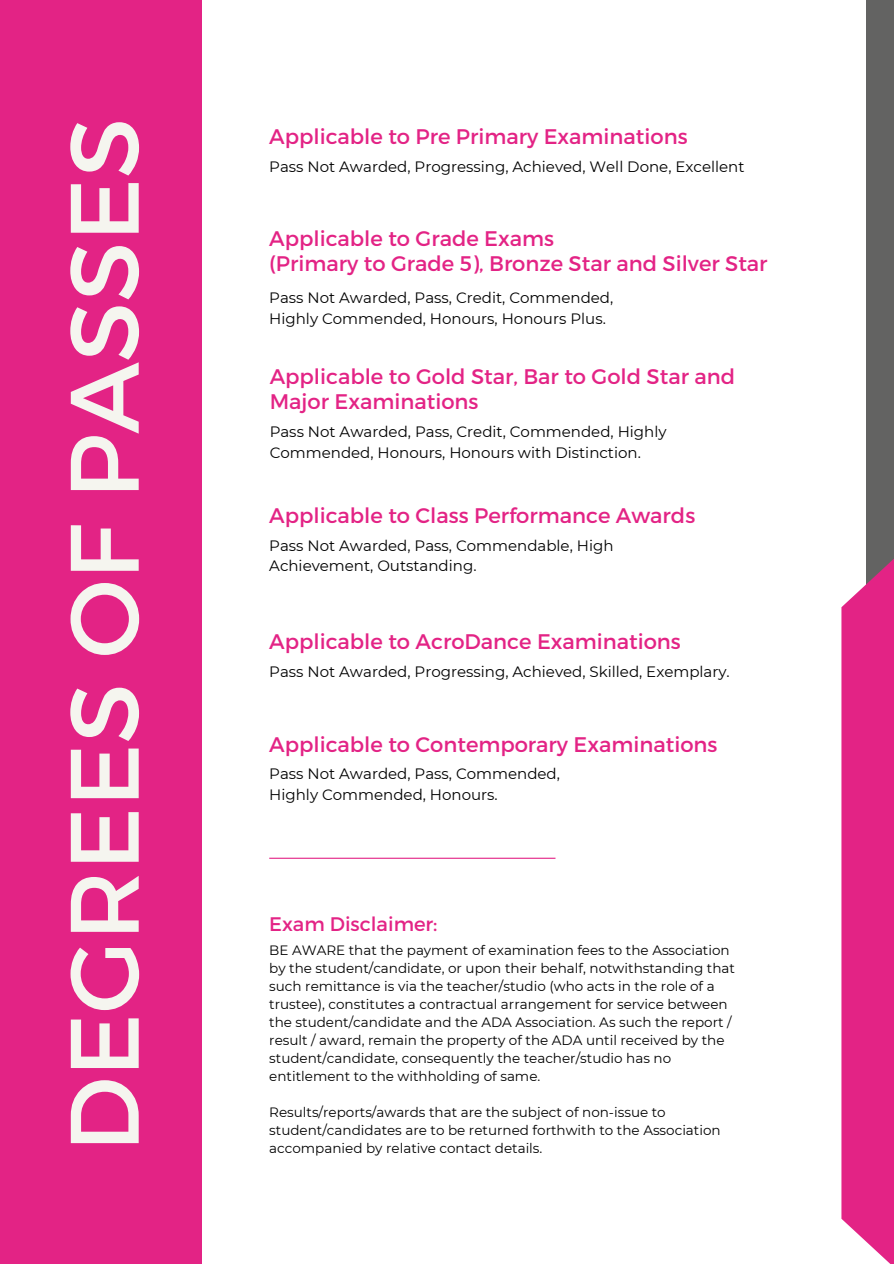
<style>
.page{position:relative;width:894px;height:1264px;background:#fff}
.page>*{position:absolute;margin:0;border:0;box-sizing:border-box;transform-origin:0 0}
.t1{font:96.9px "Montserrat";color:#f5f5ef}
.t2{font:21.15px/24.8px "Montserrat";color:#e32385}
.t3{font:19.65px "Montserrat";color:#e32385}
.t4{font:15px/20.2px "Montserrat";color:#000}
.t5{font:13.5px/18px "Montserrat";color:#000}
</style>
<div class="page">
<div style="left:0;top:0;width:202px;height:1263px;background:#e32385"></div>
<div style="left:866px;top:0;width:27px;height:1006px;background:#636362"></div>
<svg style="left:841px;top:559px;width:52px;height:704px;background:#e3318c"></svg>
<hr style="left:269px;top:857px;width:286px;height:1px;background:#e32385">
<p class="t1" style="left:41px;top:1151px;width:1035px;rotate:-90deg">DEGREES OF PASSES</p>
<p class="t2" style="left:269px;top:123px;width:420px">Applicable to Pre Primary Examinations</p>
<p class="t4" style="left:269px;top:156px;width:476px">Pass Not Awarded, Progressing, Achieved, Well Done, Excellent</p>
<p class="t2" style="left:269px;top:225px;width:286px">Applicable to Grade Exams</p>
<p class="t2" style="left:269px;top:249px;width:499px">(Primary to Grade 5), Bronze Star and Silver Star</p>
<p class="t4" style="left:269px;top:288px;width:345px">Pass Not Awarded, Pass, Credit, Commended,<br>Highly Commended, Honours, Honours Plus.</p>
<p class="t2" style="left:269px;top:363px;width:467px">Applicable to Gold Star, Bar to Gold Star and<br>Major Examinations</p>
<p class="t4" style="left:269px;top:422px;width:398px">Pass Not Awarded, Pass, Credit, Commended, Highly<br>Commended, Honours, Honours with Distinction.</p>
<p class="t2" style="left:269px;top:502px;width:427px">Applicable to Class Performance Awards</p>
<p class="t4" style="left:269px;top:535px;width:346px">Pass Not Awarded, Pass, Commendable, High<br>Achievement, Outstanding.</p>
<p class="t2" style="left:269px;top:628px;width:413px">Applicable to AcroDance Examinations</p>
<p class="t4" style="left:269px;top:661px;width:462px">Pass Not Awarded, Progressing, Achieved, Skilled, Exemplary.</p>
<p class="t2" style="left:269px;top:730px;width:449px">Applicable to Contemporary Examinations</p>
<p class="t4" style="left:269px;top:763px;width:292px">Pass Not Awarded, Pass, Commended,<br>Highly Commended, Honours.</p>
<p class="t3" style="left:269px;top:911px;width:170px">Exam Disclaimer:</p>
<p class="t5" style="left:269px;top:941px;width:467px">BE AWARE that the payment of examination fees to the Association by the student/candidate, or upon their behalf, notwithstanding that such remittance is via the teacher/studio (who acts in the role of a trustee), constitutes a contractual arrangement for service between the student/candidate and the ADA Association. As such the report / result / award, remain the property of the ADA until received by the student/candidate, consequently the teacher/studio has no entitlement to the withholding of same.</p>
<p class="t5" style="left:269px;top:1103px;width:453px">Results/reports/awards that are the subject of non-issue to student/candidates are to be returned forthwith to the Association accompanied by relative contact details.</p>
</div>
